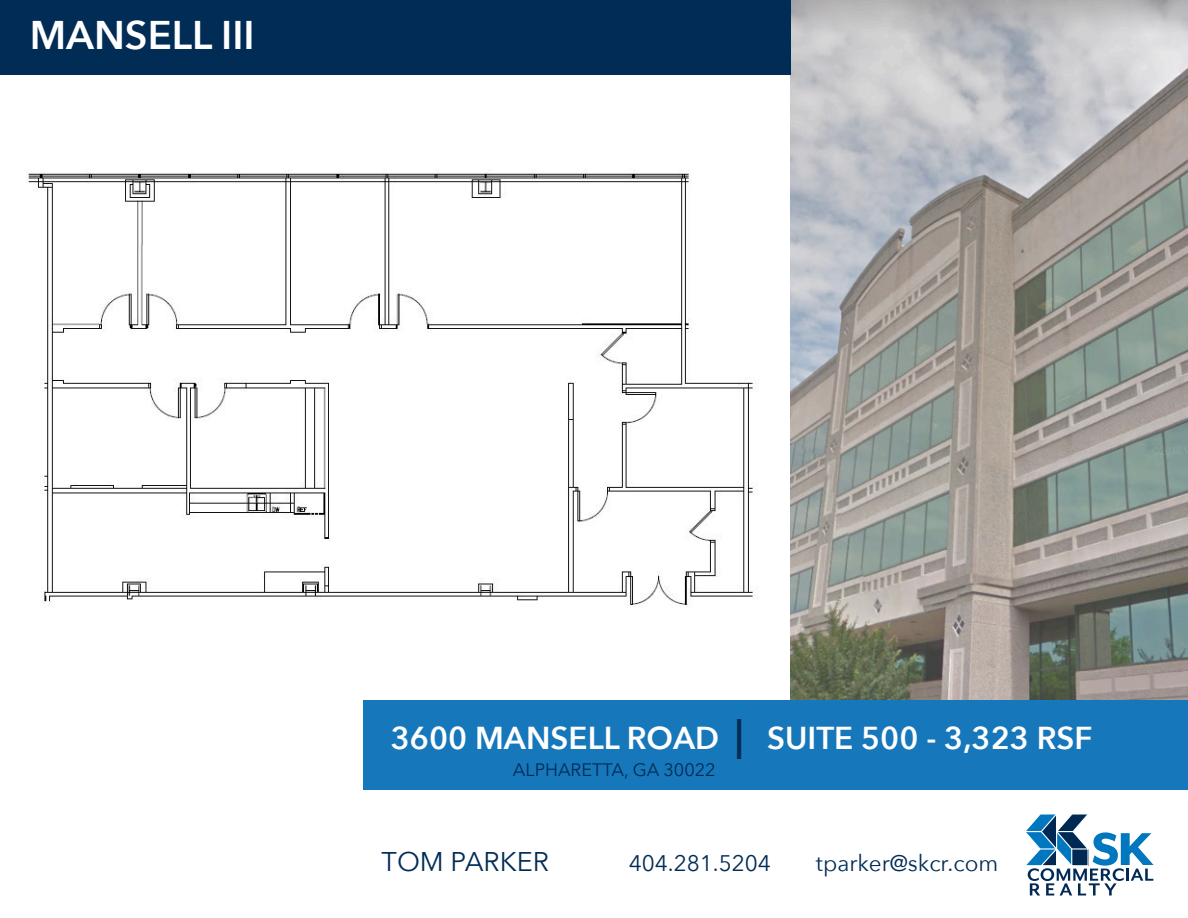
<style>
.page{position:relative;width:1188px;height:918px;background:#fff}
.page>*{position:absolute;margin:0;border:0;box-sizing:border-box;transform-origin:0 0}
.t1{font:600 39.9px "Avenir Next";color:#fff}
.t2{font:600 31.65px "Avenir Next";color:#fff}
.t3{font:27px "Avenir Next";color:#002c55}
.t4{font:22.5px "Avenir Next";color:#002c55}
.t5{font:18px "Avenir Next";color:#002c55}
.s1{font-size:39.9px;color:#002c55}
</style>
<div class="page">
<img style="left:791px;top:0;width:397px;height:700px">
<div style="left:364px;top:700px;width:824px;height:90px;background:#1777bb"></div>
<div style="left:0;top:0;width:791px;height:74px;background:#002c55"></div>
<svg style="left:1026px;top:814px;width:128px;height:82px"></svg>
<img style="left:28px;top:169px;width:731px;height:438px">
<p class="t1" style="left:30px;top:1px;width:227px">MANSELL III</p>
<p class="t2" style="left:391px;top:711px;width:703px">3600 MANSELL ROAD <span class="s1">|</span> SUITE 500 - 3,323 RSF</p>
<p class="t5" style="left:513px;top:755px;width:204px">ALPHARETTA, GA 30022</p>
<p class="t3" style="left:382px;top:839px;width:169px">TOM PARKER</p>
<p class="t4" style="left:629px;top:844px;width:144px">404.281.5204</p>
<p class="t4" style="left:816px;top:844px;width:184px">tparker@skcr.com</p>
</div>
